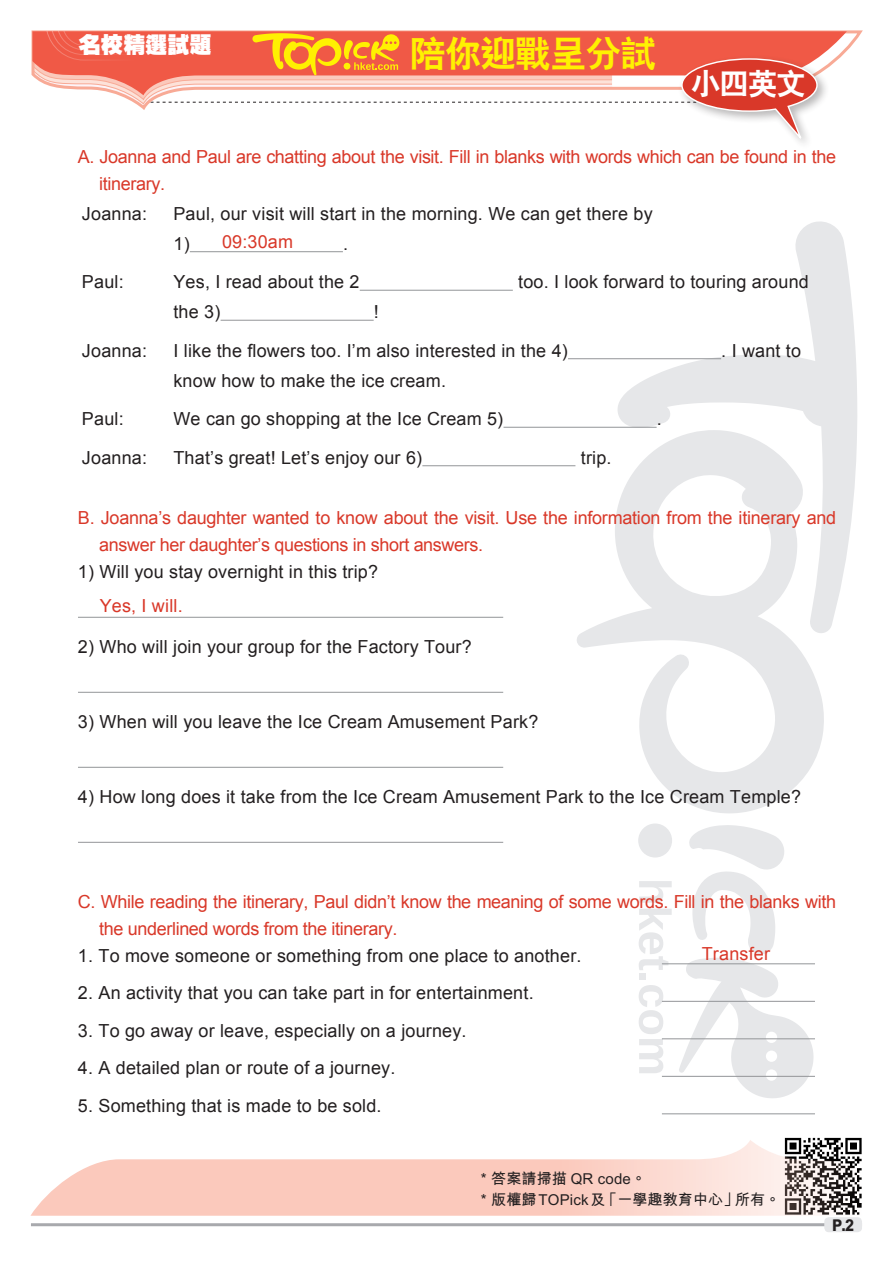
<style>
.page{position:relative;width:893px;height:1263px;background:#fff}
.page>*{position:absolute;margin:0;border:0;box-sizing:border-box;transform-origin:0 0}
.小題eq{font:36px "C Hei 2 Xbold HKSCS";letter-spacing:-.025em;color:#fff101}
.內文{font:30px "C Hei 2 Xbold HKSCS";color:#fff}
.小題{font:22.2px "C Hei Ultra Bold HKSCS";color:#fff}
.英文內容{font:18px/30px "Arial";letter-spacing:.01em;color:#231f20}
.英文問題{font:18px/27px "Arial";letter-spacing:-.02em;color:#d93829}
.Ex_Questions{font:18px "Arial";letter-spacing:.01em;color:#d93829}
.t1{font:16.2px "M Hei Xbold HKSCS";color:#231f20;scale:.9 1}
.sf_內文{font:15px "M Hei Bold HKSCS";letter-spacing:.01em;color:#231f20}
</style>
<div class="page">
<svg style="left:639px;top:881px;width:33px;height:22px"></svg>
<svg style="left:639px;top:909px;width:33px;height:61px"></svg>
<div style="left:639px;top:974px;width:7px;height:6px;background:#e6e7e9"></div>
<svg style="left:639px;top:985px;width:24px;height:88px"></svg>
<div style="left:638px;top:823px;width:34px;height:34px;background:#e6e7e9;border-radius:50%"></div>
<svg style="left:679px;top:825px;width:136px;height:273px"></svg>
<svg style="left:617px;top:221px;width:240px;height:411px"></svg>
<svg style="left:577px;top:430px;width:248px;height:383px"></svg>
<img style="left:784px;top:1137px;width:78px;height:71px">
<svg style="left:30px;top:1140px;width:831px;height:76px;fill:#fbcbbf"></svg>
<hr style="left:31px;top:1223px;width:831px;height:3px;background:#a8a9ad">
<div style="left:824px;top:1217px;width:38px;height:15px;background:#e6e7e9;border-radius:4px"></div>
<svg style="left:818px;top:31px;width:29px;height:36px"></svg>
<div style="left:678px;top:54px;width:151px;height:96px;background:#231f20;opacity:.32"></div>
<svg style="left:31px;top:30px;width:787px;height:116px"></svg>
<hr style="left:190px;top:251px;width:153px;height:1px;background:#939598">
<hr style="left:360px;top:290px;width:153px;height:1px;background:#939598">
<hr style="left:221px;top:320px;width:153px;height:1px;background:#939598">
<hr style="left:568px;top:358px;width:153px;height:1px;background:#939598">
<hr style="left:503px;top:427px;width:154px;height:1px;background:#939598">
<hr style="left:422px;top:465px;width:153px;height:1px;background:#939598">
<hr style="left:78px;top:617px;width:425px;height:1px;background:#939598">
<hr style="left:78px;top:692px;width:425px;height:1px;background:#939598">
<hr style="left:78px;top:767px;width:425px;height:1px;background:#939598">
<hr style="left:78px;top:842px;width:425px;height:1px;background:#939598">
<hr style="left:662px;top:963px;width:153px;height:1px;background:#939598">
<hr style="left:662px;top:1001px;width:153px;height:1px;background:#939598">
<hr style="left:662px;top:1038px;width:153px;height:1px;background:#939598">
<hr style="left:662px;top:1076px;width:153px;height:1px;background:#939598">
<hr style="left:662px;top:1113px;width:153px;height:1px;background:#939598">
<p class="小題" style="left:79px;top:30px;width:135px">名校精選試題</p>
<p class="小題eq" style="left:410px;top:30px;width:248px">陪你迎戰呈分試</p>
<p class="內文" style="left:691px;top:64px;width:117px">小四英文</p>
<p class="英文問題" style="left:99px;top:143px;width:738px;text-indent:-21px">A. Joanna and Paul are chatting about the visit. Fill in blanks with words which can be found in the itinerary.</p>
<p class="英文內容" style="left:82px;top:198px;width:67px">Joanna:</p>
<p class="英文內容" style="left:173px;top:198px;width:481px">Paul, our visit will start in the morning. We can get there by<br>1)</p>
<p class="Ex_Questions" style="left:222px;top:229px;width:73px">09:30am</p>
<p class="英文內容" style="left:343px;top:228px;width:7px">.</p>
<p class="英文內容" style="left:82px;top:267px;width:43px">Paul:</p>
<p class="英文內容" style="left:173px;top:267px;width:188px">Yes, I read about the 2</p>
<p class="英文內容" style="left:518px;top:267px;width:292px">too. I look forward to touring around</p>
<p class="英文內容" style="left:173px;top:297px;width:48px">the 3)</p>
<p class="英文內容" style="left:374px;top:297px;width:7px">!</p>
<p class="英文內容" style="left:82px;top:335px;width:67px">Joanna:</p>
<p class="英文內容" style="left:173px;top:335px;width:396px">I like the flowers too. I’m also interested in the 4)</p>
<p class="英文內容" style="left:721px;top:335px;width:81px">. I want to</p>
<p class="英文內容" style="left:173px;top:365px;width:274px">know how to make the ice cream.</p>
<p class="英文內容" style="left:82px;top:404px;width:43px">Paul:</p>
<p class="英文內容" style="left:173px;top:404px;width:331px">We can go shopping at the Ice Cream 5)</p>
<p class="英文內容" style="left:657px;top:404px;width:7px">.</p>
<p class="英文內容" style="left:82px;top:442px;width:67px">Joanna:</p>
<p class="英文內容" style="left:173px;top:442px;width:250px">That’s great! Let’s enjoy our 6)</p>
<p class="英文內容" style="left:581px;top:442px;width:32px">trip.</p>
<p class="英文問題" style="left:99px;top:504px;width:738px;text-indent:-21px">B. Joanna’s daughter wanted to know about the visit. Use the information from the itinerary and answer her daughter’s questions in short answers.</p>
<p class="英文內容" style="left:78px;top:556px;width:302px">1) Will you stay overnight in this trip?</p>
<p class="Ex_Questions" style="left:100px;top:594px;width:84px">Yes, I will.</p>
<p class="英文內容" style="left:78px;top:631px;width:395px">2) Who will join your group for the Factory Tour?</p>
<p class="英文內容" style="left:78px;top:706px;width:462px">3) When will you leave the Ice Cream Amusement Park?</p>
<p class="英文內容" style="left:78px;top:781px;width:725px">4) How long does it take from the Ice Cream Amusement Park to the Ice Cream Temple?</p>
<p class="英文問題" style="left:99px;top:888px;width:738px;text-indent:-21px">C. While reading the itinerary, Paul didn’t know the meaning of some words. Fill in the blanks with the underlined words from the itinerary.</p>
<p class="英文內容" style="left:78px;top:940px;width:505px">1. To move someone or something from one place to another.</p>
<p class="英文內容" style="left:78px;top:978px;width:457px">2. An activity that you can take part in for entertainment.</p>
<p class="英文內容" style="left:78px;top:1015px;width:390px">3. To go away or leave, especially on a journey.</p>
<p class="英文內容" style="left:78px;top:1053px;width:319px">4. A detailed plan or route of a journey.</p>
<p class="英文內容" style="left:78px;top:1090px;width:305px">5. Something that is made to be sold.</p>
<p class="Ex_Questions" style="left:702px;top:942px;width:70px">Transfer</p>
<p class="sf_內文" style="left:481px;top:1167px;width:167px">* 答案請掃描 QR code。</p>
<p class="sf_內文" style="left:481px;top:1188px;width:301px">* 版權歸 TOPick 及「一學趣教育中心」所有。</p>
<p class="t1" style="left:832px;top:1214px;width:26px">P.2</p>
</div>
